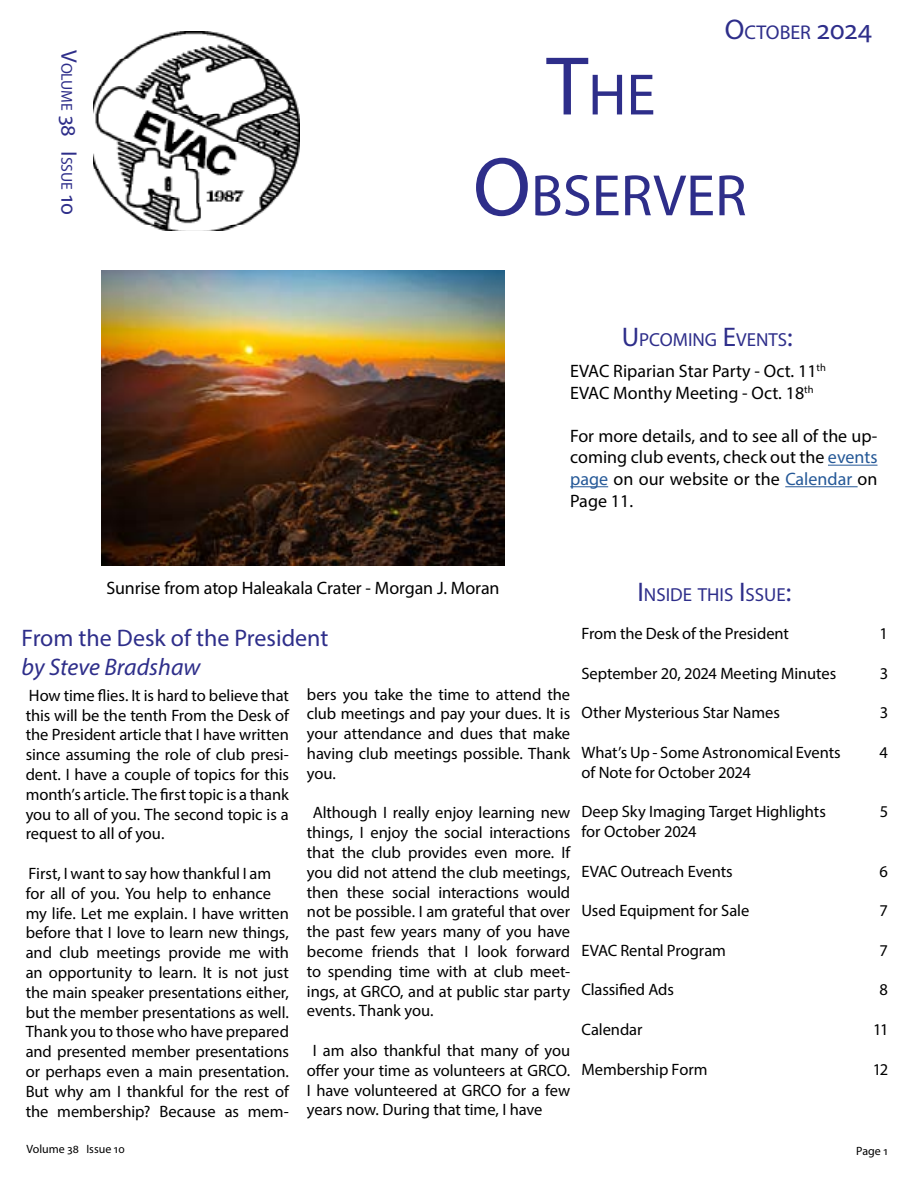
<style>
.page{position:relative;width:918px;height:1188px;background:#fff}
.page>*{position:absolute;margin:0;border:0;box-sizing:border-box;transform-origin:0 0}
.t1{font:58.8px/100.8px "Myriad Pro";color:#2e2e8a;text-align:center}
.t2{font:24px "Myriad Pro";color:#2e2e8a}
.t3{font:italic 24px "Myriad Pro";color:#2e2e8a}
.t4{font:19.95px "Myriad Pro";color:#2e2e8a}
.t5{font:18.9px "Myriad Pro";color:#2e2e8a}
.t6{font:18px/21.6px "Myriad Pro";color:#000}
.t7{font:16.5px/19.8px "Myriad Pro";letter-spacing:-.005em;color:#000;text-align:justify}
.t8{font:15.75px "Myriad Pro";color:#2e2e8a}
.t9{font:12px "Myriad Pro";color:#000}
.s1{font-size:22.5px}
.s2{font-size:28.5px}
.s3{font-size:84px}
.s4{font-size:27px}
.s5{color:#245897}
</style>
<div class="page">
<hr style="left:828px;top:465px;width:50px;height:1px;background:#245897">
<hr style="left:570px;top:486px;width:38px;height:1px;background:#245897">
<hr style="left:785px;top:486px;width:73px;height:1px;background:#245897">
<img style="left:94px;top:32px;width:205px;height:199px">
<img style="left:102px;top:270px;width:402px;height:295px">
<p class="t8" style="left:76px;top:50px;width:166px;rotate:90deg"><span class="s1">V</span>OLUME <span class="s1">38 I</span> SSUE <span class="s1">10</span></p>
<p class="t4" style="left:725px;top:20px;width:149px"><span class="s2">O</span>CTOBER <span class="s2">2024</span></p>
<h1 class="t1" style="left:473px;top:43px;width:275px"><span class="s3">T</span>HE<br><span class="s3">O</span>BSERVER</h1>
<p class="t6" style="left:107px;top:577px;width:394px">Sunrise from atop Haleakala Crater - Morgan J. Moran</p>
<p class="t5" style="left:622px;top:328px;width:172px"><span class="s4">U</span>PCOMING <span class="s4">E</span>VENTS<span class="s4">:</span></p>
<p class="t6" style="left:570px;top:360px;width:257px">EVAC Riparian Star Party - Oct. 11<sup>th<br></sup>EVAC Monthy Meeting - Oct. 18<sup>th</sup></p>
<p class="t6" style="left:570px;top:425px;width:309px;text-align:justify">For more details, and to see all of the up&shy;coming club events, check out the <span class="s5">events page</span> on our website or the <span class="s5">Calendar</span> on Page 11.</p>
<p class="t5" style="left:637px;top:583px;width:155px"><span class="s4">I</span> NSIDE THIS <span class="s4">I</span> SSUE<span class="s4">:</span></p>
<h2 class="t2" style="left:22px;top:623px;width:308px">From the Desk of the President</h2>
<h2 class="t3" style="left:22px;top:652px;width:180px">by Steve Bradshaw</h2>
<p class="t7" style="left:26px;top:685px;width:265px">How time flies. It is hard to believe that this will be the tenth From the Desk of the President article that I have written since assuming the role of club presi&shy;dent. I have a couple of topics for this month’s article. The first topic is a thank you to all of you. The second topic is a request to all of you.</p>
<p class="t7" style="left:26px;top:863px;width:265px;text-align:left">First, I want to say how thankful I am for all of you. You help to enhance my life. Let me explain. I have written before that I love to learn new things, and club meetings provide me with an opportunity to learn. It is not just the main speaker presentations either, but the member presentations as well.<br>Thank you to those who have prepared and presented member presentations or perhaps even a main presentation.<br>But why am I thankful for the rest of the membership? Because as mem-</p>
<p class="t7" style="left:307px;top:684px;width:265px">bers you take the time to attend the club meetings and pay your dues. It is your attendance and dues that make having club meetings possible. Thank you.</p>
<p class="t7" style="left:307px;top:803px;width:265px;text-indent:6px">Although I really enjoy learning new things, I enjoy the social interactions that the club provides even more. If you did not attend the club meetings, then these social interactions would not be possible. I am grateful that over the past few years many of you have become friends that I look forward to spending time with at club meet&shy;ings, at GRCO, and at public star party events. Thank you.</p>
<p class="t7" style="left:307px;top:1040px;width:265px;text-indent:6px">I am also thankful that many of you offer your time as volunteers at GRCO.<br>I have volunteered at GRCO for a few years now. During that time, I have</p>
<p class="t7" style="left:581px;top:623px;width:209px">From the Desk of the President</p>
<p class="t7" style="left:880px;top:623px;width:10px">1</p>
<p class="t7" style="left:581px;top:663px;width:256px">September 20, 2024 Meeting Minutes</p>
<p class="t7" style="left:880px;top:663px;width:10px">3</p>
<p class="t7" style="left:581px;top:703px;width:200px">Other Mysterious Star Names</p>
<p class="t7" style="left:880px;top:703px;width:10px">3</p>
<p class="t7" style="left:581px;top:742px;width:261px">What’s Up - Some Astronomical Events</p>
<p class="t7" style="left:880px;top:742px;width:10px">4</p>
<p class="t7" style="left:581px;top:762px;width:171px">of Note for October 2024</p>
<p class="t7" style="left:581px;top:802px;width:246px">Deep Sky Imaging Target Highlights</p>
<p class="t7" style="left:880px;top:802px;width:10px">5</p>
<p class="t7" style="left:581px;top:821px;width:117px">for October 2024</p>
<p class="t7" style="left:581px;top:861px;width:153px">EVAC Outreach Events</p>
<p class="t7" style="left:879px;top:861px;width:10px">6</p>
<p class="t7" style="left:581px;top:901px;width:169px">Used Equipment for Sale</p>
<p class="t7" style="left:879px;top:901px;width:10px">7</p>
<p class="t7" style="left:581px;top:940px;width:146px">EVAC Rental Program</p>
<p class="t7" style="left:880px;top:940px;width:10px">7</p>
<p class="t7" style="left:581px;top:980px;width:94px">Classified Ads</p>
<p class="t7" style="left:880px;top:980px;width:10px">8</p>
<p class="t7" style="left:581px;top:1019px;width:63px">Calendar</p>
<p class="t7" style="left:873px;top:1019px;width:17px">11</p>
<p class="t7" style="left:581px;top:1059px;width:128px">Membership Form</p>
<p class="t7" style="left:873px;top:1059px;width:17px">12</p>
<p class="t9" style="left:27px;top:1141px;width:100px">Volume 38 Issue 10</p>
<p class="t9" style="left:856px;top:1143px;width:33px">Page 1</p>
</div>
